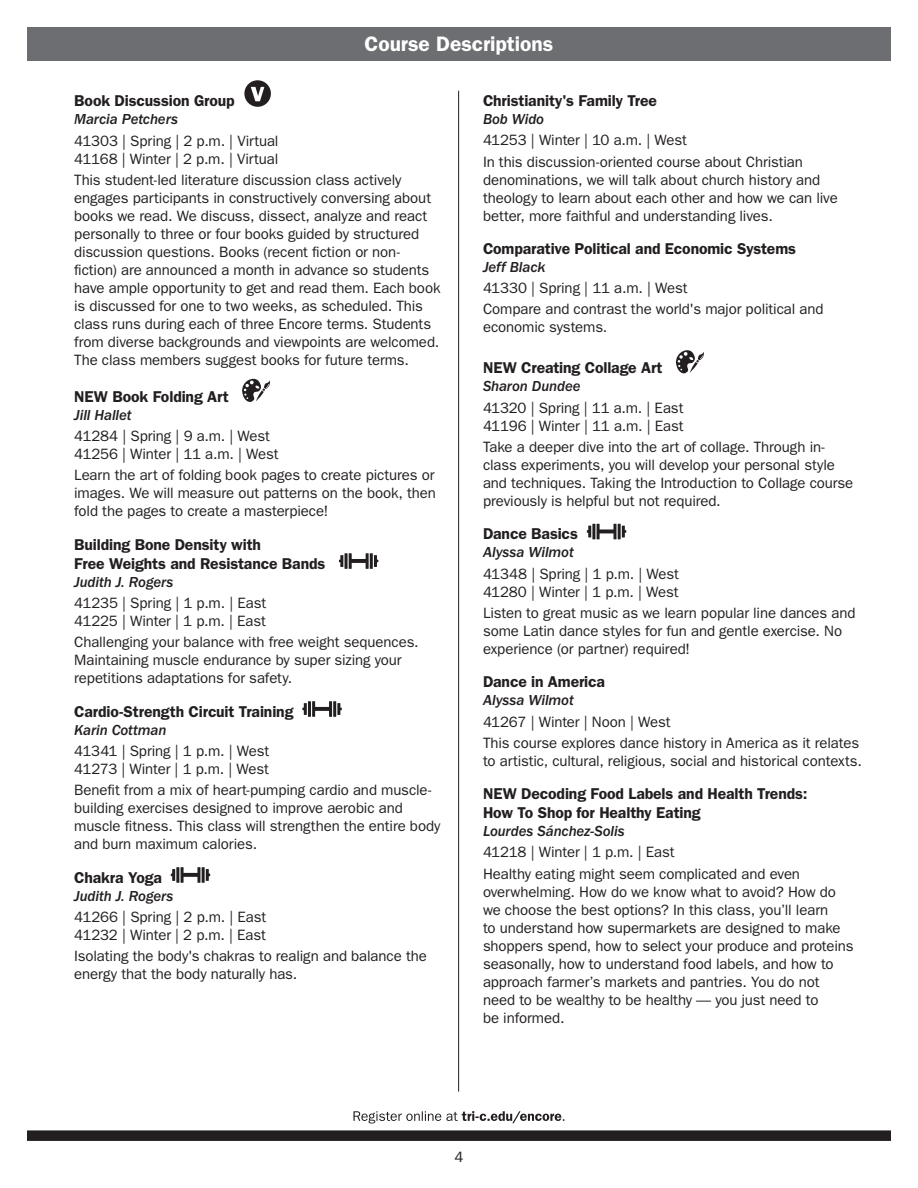
<style>
.page{position:relative;width:918px;height:1188px;background:#fff}
.page>*{position:absolute;margin:0;border:0;box-sizing:border-box;transform-origin:0 0}
.t1{font:600 21px "ITC Franklin Gothic Std";letter-spacing:-.005em;color:#fff}
.CD_-_Bold_Title{font:600 15.75px/18.9px "ITC Franklin Gothic Std";letter-spacing:-.01em;color:#231f20}
.CD_-_Description{font:15px/18px "ITC Franklin Gothic Std";letter-spacing:-.01em;color:#231f20}
.CD_-_Instructor{font:15px "ITC Franklin Gothic Std Med It";letter-spacing:-.01em;color:#231f20}
</style>
<div class="page">
<div style="left:27px;top:27px;width:864px;height:33px;background:#6d6e71"></div>
<div style="left:27px;top:1130px;width:864px;height:11px;background:#231f20"></div>
<svg style="left:353px;top:1111px;width:211px;height:13px"></svg>
<svg style="left:244px;top:80px;width:27px;height:27px"></svg>
<svg style="left:242px;top:379px;width:28px;height:23px"></svg>
<svg style="left:302px;top:701px;width:40px;height:16px"></svg>
<svg style="left:171px;top:867px;width:39px;height:16px"></svg>
<svg style="left:339px;top:553px;width:39px;height:16px"></svg>
<svg style="left:676px;top:350px;width:28px;height:23px"></svg>
<svg style="left:587px;top:524px;width:39px;height:15px"></svg>
<hr style="left:458px;top:91px;width:1px;height:1001px;background:#231f20">
<h1 class="t1" style="left:365px;top:31px;width:190px">Course Descriptions</h1>
<p class="CD_-_Bold_Title" style="left:74px;top:92px;width:162px">Book Discussion Group</p>
<p class="CD_-_Instructor" style="left:74px;top:111px;width:105px">Marcia Petchers</p>
<p class="CD_-_Description" style="left:74px;top:132px;width:206px">41303 | Spring | 2 p.m. | Virtual<br>41168 | Winter | 2 p.m. | Virtual</p>
<p class="CD_-_Description" style="left:74px;top:171px;width:368px">This student-led literature discussion class actively engages participants in constructively conversing about books we read. We discuss, dissect, analyze and react personally to three or four books guided by structured discussion questions. Books (recent fiction or non&shy;fiction) are announced a month in advance so students have ample opportunity to get and read them. Each book is discussed for one to two weeks, as scheduled. This class runs during each of three Encore terms. Students from diverse backgrounds and viewpoints are welcomed.<br>The class members suggest books for future terms.</p>
<p class="CD_-_Bold_Title" style="left:74px;top:387px;width:156px">NEW Book Folding Art</p>
<p class="CD_-_Instructor" style="left:74px;top:407px;width:59px">Jill Hallet</p>
<p class="CD_-_Description" style="left:74px;top:427px;width:206px">41284 | Spring | 9 a.m. | West<br>41256 | Winter | 11 a.m. | West</p>
<p class="CD_-_Description" style="left:74px;top:466px;width:363px;text-align:justify">Learn the art of folding book pages to create pictures or images. We will measure out patterns on the book, then fold the pages to create a masterpiece!</p>
<p class="CD_-_Bold_Title" style="left:74px;top:535px;width:253px">Building Bone Density with<br>Free Weights and Resistance Bands</p>
<p class="CD_-_Instructor" style="left:74px;top:573px;width:101px">Judith J. Rogers</p>
<p class="CD_-_Description" style="left:74px;top:594px;width:193px">41235 | Spring | 1 p.m. | East<br>41225 | Winter | 1 p.m. | East</p>
<p class="CD_-_Description" style="left:74px;top:633px;width:346px">Challenging your balance with free weight sequences.<br>Maintaining muscle endurance by super sizing your repetitions adaptations for safety.</p>
<p class="CD_-_Bold_Title" style="left:74px;top:702px;width:221px">Cardio-Strength Circuit Training</p>
<p class="CD_-_Instructor" style="left:74px;top:721px;width:94px">Karin Cottman</p>
<p class="CD_-_Description" style="left:74px;top:742px;width:197px">41341 | Spring | 1 p.m. | West<br>41273 | Winter | 1 p.m. | West</p>
<p class="CD_-_Description" style="left:74px;top:781px;width:368px">Benefit from a mix of heart-pumping cardio and muscle&shy;building exercises designed to improve aerobic and muscle fitness. This class will strengthen the entire body and burn maximum calories.</p>
<p class="CD_-_Bold_Title" style="left:74px;top:868px;width:89px">Chakra Yoga</p>
<p class="CD_-_Instructor" style="left:74px;top:887px;width:101px">Judith J. Rogers</p>
<p class="CD_-_Description" style="left:74px;top:908px;width:193px">41266 | Spring | 2 p.m. | East<br>41232 | Winter | 2 p.m. | East</p>
<p class="CD_-_Description" style="left:74px;top:947px;width:354px">Isolating the body's chakras to realign and balance the energy that the body naturally has.</p>
<p class="CD_-_Bold_Title" style="left:483px;top:91px;width:176px">Christianity's Family Tree</p>
<p class="CD_-_Instructor" style="left:483px;top:111px;width:63px">Bob Wido</p>
<p class="CD_-_Description" style="left:483px;top:131px;width:206px">41253 | Winter | 10 a.m. | West</p>
<p class="CD_-_Description" style="left:483px;top:153px;width:356px">In this discussion-oriented course about Christian denominations, we will talk about church history and theology to learn about each other and how we can live better, more faithful and understanding lives.</p>
<p class="CD_-_Bold_Title" style="left:483px;top:239px;width:315px">Comparative Political and Economic Systems</p>
<p class="CD_-_Instructor" style="left:483px;top:259px;width:64px">Jeff Black</p>
<p class="CD_-_Description" style="left:483px;top:279px;width:206px">41330 | Spring | 11 a.m. | West</p>
<p class="CD_-_Description" style="left:483px;top:300px;width:342px">Compare and contrast the world's major political and economic systems.</p>
<p class="CD_-_Bold_Title" style="left:483px;top:359px;width:181px">NEW Creating Collage Art</p>
<p class="CD_-_Instructor" style="left:483px;top:378px;width:99px">Sharon Dundee</p>
<p class="CD_-_Description" style="left:483px;top:399px;width:202px">41320 | Spring | 11 a.m. | East<br>41196 | Winter | 11 a.m. | East</p>
<p class="CD_-_Description" style="left:483px;top:438px;width:372px">Take a deeper dive into the art of collage. Through in&shy;class experiments, you will develop your personal style and techniques. Taking the Introduction to Collage course previously is helpful but not required.</p>
<p class="CD_-_Bold_Title" style="left:483px;top:525px;width:96px">Dance Basics</p>
<p class="CD_-_Instructor" style="left:483px;top:544px;width:92px">Alyssa Wilmot</p>
<p class="CD_-_Description" style="left:483px;top:565px;width:197px">41348 | Spring | 1 p.m. | West<br>41280 | Winter | 1 p.m. | West</p>
<p class="CD_-_Description" style="left:483px;top:604px;width:374px">Listen to great music as we learn popular line dances and some Latin dance styles for fun and gentle exercise. No experience (or partner) required!</p>
<p class="CD_-_Bold_Title" style="left:483px;top:672px;width:124px">Dance in America</p>
<p class="CD_-_Instructor" style="left:483px;top:692px;width:92px">Alyssa Wilmot</p>
<p class="CD_-_Description" style="left:483px;top:713px;width:189px">41267 | Winter | Noon | West</p>
<p class="CD_-_Description" style="left:483px;top:734px;width:380px">This course explores dance history in America as it relates to artistic, cultural, religious, social and historical contexts.</p>
<p class="CD_-_Bold_Title" style="left:483px;top:784px;width:326px">NEW Decoding Food Labels and Health Trends:<br>How To Shop for Healthy Eating</p>
<p class="CD_-_Instructor" style="left:483px;top:823px;width:143px">Lourdes Sánchez-Solis</p>
<p class="CD_-_Description" style="left:483px;top:843px;width:193px">41218 | Winter | 1 p.m. | East</p>
<p class="CD_-_Description" style="left:483px;top:865px;width:372px">Healthy eating might seem complicated and even overwhelming. How do we know what to avoid? How do we choose the best options? In this class, you’ll learn<br>to understand how supermarkets are designed to make shoppers spend, how to select your produce and proteins seasonally, how to understand food labels, and how to approach farmer’s markets and pantries. You do not need to be wealthy to be healthy — you just need to<br>be informed.</p>
<p class="CD_-_Description" style="left:455px;top:1148px;width:10px">4</p>
</div>
